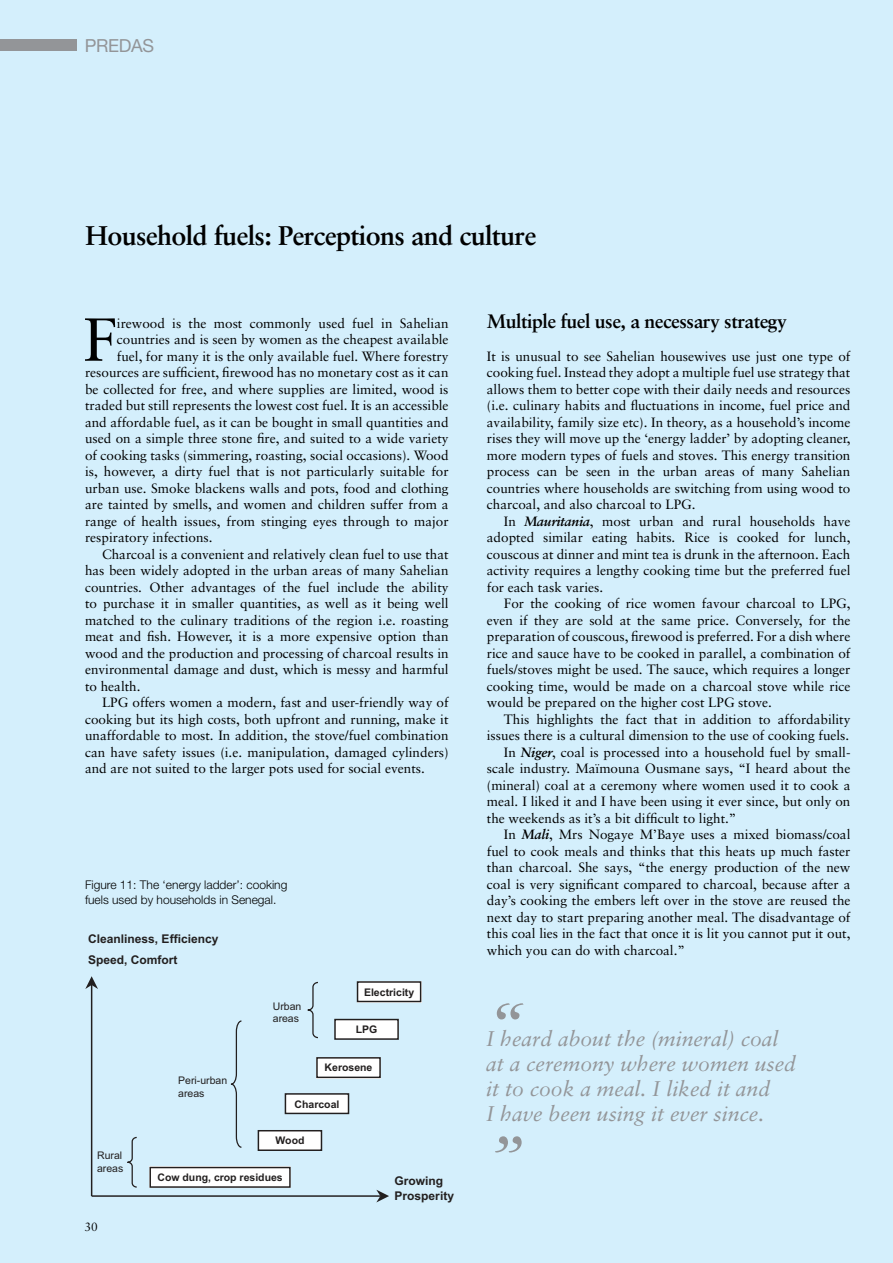
<style>
.page{position:relative;width:893px;height:1263px;background:#d4effc}
.page>*{position:absolute;margin:0;border:0;box-sizing:border-box;transform-origin:0 0}
.t1{font:italic 69.45px "Sabon";color:#939598}
.t2{font:60.75px "Sabon";color:#000}
.t3{font:700 27px "Sabon";letter-spacing:-.025em;color:#000}
.t4{font:italic 21.15px/25px "Sabon";color:#939598}
.t5{font:700 19.5px "Sabon";letter-spacing:-.025em;color:#000}
.t6{font:18px "Helvetica Neue LT";letter-spacing:-.02em;color:#939598}
.t7{font:13.5px/16.5px "Sabon";color:#000;text-align:justify}
.t8{font:300 12px/15px "Helvetica Neue";color:#000}
.t9{font:700 12px/21.8px "Arial";color:#221f1f}
.t10{font:12px "Sabon";color:#000}
.t11{font:700 10.5px "Arial";color:#221f1f}
.t12{font:10.5px/12.6px "Arial";color:#221f1f}
.s1{font-weight:700;font-style:italic}
</style>
<div class="page">
<div style="left:0;top:39px;width:77px;height:12px;background:#939598"></div>
<div style="left:258px;top:1131px;width:63px;height:19px;background:#fff"></div>
<div style="left:258px;top:1130px;width:64px;height:21px;border:1px solid #221f1f"></div>
<div style="left:285px;top:1094px;width:63px;height:19px;background:#fff"></div>
<div style="left:285px;top:1093px;width:64px;height:21px;border:1px solid #221f1f"></div>
<div style="left:317px;top:1058px;width:63px;height:19px;background:#fff"></div>
<div style="left:316px;top:1057px;width:65px;height:21px;border:1px solid #221f1f"></div>
<div style="left:335px;top:1019px;width:63px;height:20px;background:#fff"></div>
<div style="left:334px;top:1019px;width:65px;height:21px;border:1px solid #221f1f"></div>
<div style="left:358px;top:982px;width:63px;height:19px;background:#fff"></div>
<div style="left:357px;top:981px;width:64px;height:21px;border:1px solid #221f1f"></div>
<hr style="left:91px;top:982px;width:1px;height:214px;background:#221f1f">
<svg style="left:85px;top:976px;width:13px;height:13px"></svg>
<hr style="left:92px;top:1195px;width:288px;height:2px;background:#221f1f">
<svg style="left:376px;top:1190px;width:13px;height:12px"></svg>
<svg style="left:127px;top:981px;width:192px;height:207px"></svg>
<h3 class="t6" style="left:85px;top:34px;width:71px">PREDAS</h3>
<h3 class="t3" style="left:86px;top:219px;width:452px">Household fuels: Perceptions and culture</h3>
<h2 class="t2" style="left:83px;top:303px;width:35px">F</h2>
<p class="t7" style="left:117px;top:315px;width:333px">irewood is the most commonly used fuel in Sahelian</p>
<p class="t7" style="left:117px;top:331px;width:333px">countries and is seen by women as the cheapest available</p>
<p class="t7" style="left:117px;top:348px;width:333px">fuel, for many it is the only available fuel. Where forestry</p>
<p class="t7" style="left:85px;top:364px;width:365px">resources are sufficient, firewood has no monetary cost as it can</p>
<p class="t7" style="left:85px;top:381px;width:365px">be collected for free, and where supplies are limited, wood is</p>
<p class="t7" style="left:85px;top:397px;width:365px">traded but still represents the lowest cost fuel. It is an accessible</p>
<p class="t7" style="left:85px;top:414px;width:365px">and affordable fuel, as it can be bought in small quantities and</p>
<p class="t7" style="left:85px;top:430px;width:365px">used on a simple three stone fire, and suited to a wide variety</p>
<p class="t7" style="left:85px;top:447px;width:365px">of cooking tasks (simmering, roasting, social occasions). Wood</p>
<p class="t7" style="left:85px;top:463px;width:365px">is, however, a dirty fuel that is not particularly suitable for</p>
<p class="t7" style="left:85px;top:480px;width:365px">urban use. Smoke blackens walls and pots, food and clothing</p>
<p class="t7" style="left:85px;top:496px;width:365px">are tainted by smells, and women and children suffer from a</p>
<p class="t7" style="left:85px;top:513px;width:365px">range of health issues, from stinging eyes through to major</p>
<p class="t7" style="left:85px;top:529px;width:129px">respiratory infections.</p>
<p class="t7" style="left:102px;top:546px;width:348px">Charcoal is a convenient and relatively clean fuel to use that</p>
<p class="t7" style="left:85px;top:562px;width:365px">has been widely adopted in the urban areas of many Sahelian</p>
<p class="t7" style="left:85px;top:579px;width:365px">countries. Other advantages of the fuel include the ability</p>
<p class="t7" style="left:85px;top:595px;width:365px">to purchase it in smaller quantities, as well as it being well</p>
<p class="t7" style="left:85px;top:612px;width:365px">matched to the culinary traditions of the region i.e. roasting</p>
<p class="t7" style="left:85px;top:628px;width:365px">meat and fish. However, it is a more expensive option than</p>
<p class="t7" style="left:85px;top:645px;width:365px">wood and the production and processing of charcoal results in</p>
<p class="t7" style="left:85px;top:661px;width:365px">environmental damage and dust, which is messy and harmful</p>
<p class="t7" style="left:85px;top:678px;width:57px">to health.</p>
<p class="t7" style="left:102px;top:694px;width:348px">LPG offers women a modern, fast and user-friendly way of</p>
<p class="t7" style="left:85px;top:711px;width:365px">cooking but its high costs, both upfront and running, make it</p>
<p class="t7" style="left:85px;top:727px;width:365px">unaffordable to most. In addition, the stove/fuel combination</p>
<p class="t7" style="left:85px;top:744px;width:365px">can have safety issues (i.e. manipulation, damaged cylinders)</p>
<p class="t7" style="left:85px;top:760px;width:341px">and are not suited to the larger pots used for social events.</p>
<p class="t8" style="left:85px;top:877px;width:204px">Figure 11: The ‘energy ladder’: cooking fuels used by households in Senegal.</p>
<p class="t9" style="left:88px;top:928px;width:132px">Cleanliness, Efficiency<br>Speed, Comfort</p>
<p class="t12" style="left:178px;top:1074px;width:51px">Peri-urban areas</p>
<p class="t12" style="left:273px;top:1000px;width:30px">Urban areas</p>
<p class="t11" style="left:364px;top:985px;width:52px">Electricity</p>
<p class="t11" style="left:356px;top:1022px;width:23px">LPG</p>
<p class="t11" style="left:325px;top:1061px;width:49px">Kerosene</p>
<p class="t11" style="left:295px;top:1097px;width:46px">Charcoal</p>
<p class="t11" style="left:275px;top:1134px;width:31px">Wood</p>
<p class="t12" style="left:97px;top:1149px;width:28px">Rural areas</p>
<p class="t10" style="left:85px;top:1219px;width:15px">30</p>
<p class="t11" style="left:158px;top:1170px;width:127px">Cow dung, crop residues</p>
<p class="t9" style="left:395px;top:1174px;width:61px;line-height:14.4px">Growing<br>Prosperity</p>
<h3 class="t5" style="left:487px;top:309px;width:301px">Multiple fuel use, a necessary strategy</h3>
<p class="t7" style="left:487px;top:348px;width:365px">It is unusual to see Sahelian housewives use just one type of cooking fuel. Instead they adopt a multiple fuel use strategy that allows them to better cope with their daily needs and resources (i.e. culinary habits and fluctuations in income, fuel price and availability, family size etc). In theory, as a household’s income rises they will move up the ‘energy ladder’ by adopting cleaner, more modern types of fuels and stoves. This energy transition process can be seen in the urban areas of many Sahelian countries where households are switching from using wood to charcoal, and also charcoal to LPG.</p>
<p class="t7" style="left:487px;top:513px;width:365px;text-indent:17px">In <span class="s1">Mauritania</span>, most urban and rural households have adopted similar eating habits. Rice is cooked for lunch, couscous at dinner and mint tea is drunk in the afternoon. Each activity requires a lengthy cooking time but the preferred fuel for each task varies.</p>
<p class="t7" style="left:487px;top:595px;width:365px;text-indent:17px">For the cooking of rice women favour charcoal to LPG, even if they are sold at the same price. Conversely, for the preparation of couscous, firewood is preferred. For a dish where rice and sauce have to be cooked in parallel, a combination of fuels/stoves might be used. The sauce, which requires a longer cooking time, would be made on a charcoal stove while rice would be prepared on the higher cost LPG stove.</p>
<p class="t7" style="left:504px;top:711px;width:348px">This highlights the fact that in addition to affordability</p>
<p class="t7" style="left:487px;top:727px;width:364px">issues there is a cultural dimension to the use of cooking fuels.</p>
<p class="t7" style="left:504px;top:744px;width:348px">In <span class="s1">Niger</span>, coal is processed into a household fuel by small-</p>
<p class="t7" style="left:487px;top:760px;width:365px">scale industry. Maïmouna Ousmane says, “I heard about the</p>
<p class="t7" style="left:487px;top:777px;width:365px">(mineral) coal at a ceremony where women used it to cook a</p>
<p class="t7" style="left:487px;top:793px;width:365px">meal. I liked it and I have been using it ever since, but only on</p>
<p class="t7" style="left:487px;top:810px;width:251px">the weekends as it’s a bit difficult to light.”</p>
<p class="t7" style="left:504px;top:826px;width:348px">In <span class="s1">Mali</span>, Mrs Nogaye M’Baye uses a mixed biomass/coal</p>
<p class="t7" style="left:487px;top:843px;width:365px">fuel to cook meals and thinks that this heats up much faster</p>
<p class="t7" style="left:487px;top:859px;width:365px">than charcoal. She says, “the energy production of the new</p>
<p class="t7" style="left:487px;top:876px;width:365px">coal is very significant compared to charcoal, because after a</p>
<p class="t7" style="left:487px;top:892px;width:365px">day’s cooking the embers left over in the stove are reused the</p>
<p class="t7" style="left:487px;top:909px;width:365px">next day to start preparing another meal. The disadvantage of</p>
<p class="t7" style="left:487px;top:925px;width:365px">this coal lies in the fact that once it is lit you cannot put it out,</p>
<p class="t7" style="left:487px;top:942px;width:200px">which you can do with charcoal.”</p>
<h1 class="t1" style="left:486px;top:987px;width:40px">“</h1>
<h3 class="t4" style="left:486px;top:1026px;width:311px">I heard about the (mineral) coal at a ceremony where women used it to cook a meal. I liked it and<br>I have been using it ever since.</h3>
<h1 class="t1" style="left:486px;top:1120px;width:40px">”</h1>
</div>
